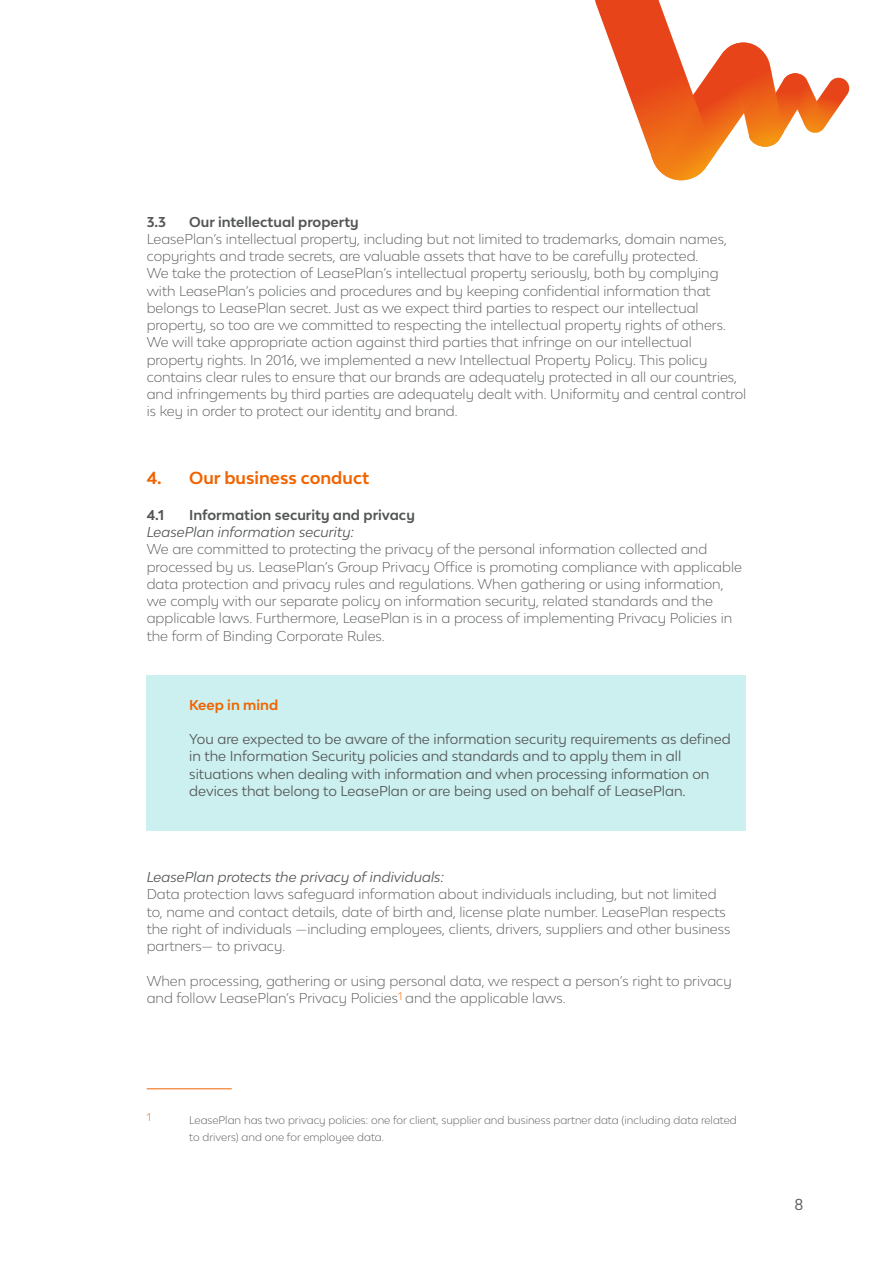
<style>
.page{position:relative;width:893px;height:1263px;background:#fff}
.page>*{position:absolute;margin:0;border:0;box-sizing:border-box;transform-origin:0 0}
.t1{font:700 16.5px "Lease Plan";color:#f06400}
.t2{font:15px "Lease Plan";color:#545656}
.t3{font:300 13.5px/17.2px "Lease Plan";color:#545656}
.t4{font:13.5px/17.2px "Lease Plan";color:#545656}
.t5{font:italic 13.5px "Lease Plan";color:#545656}
.t6{font:700 13.5px "Lease Plan";color:#545656}
.t7{font:700 13.5px "Lease Plan";color:#f06400}
.t8{font:300 10.5px/17.2px "Lease Plan";color:#545656}
.t9{font:300 10.5px "Lease Plan";color:#f06400}
</style>
<div class="page">
<svg style="left:595px;top:0;width:255px;height:180px"></svg>
<div style="left:147px;top:675px;width:599px;height:155px;background:#ccefef"></div>
<hr style="left:147px;top:1088px;width:85px;height:1px;background:#f06400">
<p class="t6" style="left:147px;top:213px;width:21px">3.3</p>
<p class="t6" style="left:189px;top:213px;width:171px">Our intellectual property</p>
<p class="t3" style="left:147px;top:230px;width:601px">LeasePlan’s intellectual property, including but not limited to trademarks, domain names, copyrights and trade secrets, are valuable assets that have to be carefully protected.<br>We take the protection of LeasePlan’s intellectual property seriously, both by complying with LeasePlan’s policies and procedures and by keeping confidential information that belongs to LeasePlan secret. Just as we expect third parties to respect our intellectual property, so too are we committed to respecting the intellectual property rights of others.<br>We will take appropriate action against third parties that infringe on our intellectual property rights. In 2016, we implemented a new Intellectual Property Policy. This policy contains clear rules to ensure that our brands are adequately protected in all our countries, and infringements by third parties are adequately dealt with. Uniformity and central control is key in order to protect our identity and brand.</p>
<p class="t1" style="left:147px;top:467px;width:224px">4. Our business conduct</p>
<p class="t6" style="left:147px;top:506px;width:19px">4.1</p>
<p class="t6" style="left:189px;top:506px;width:227px">Information security and privacy</p>
<p class="t5" style="left:147px;top:523px;width:209px">LeasePlan information security:</p>
<p class="t3" style="left:147px;top:540px;width:597px">We are committed to protecting the privacy of the personal information collected and processed by us. LeasePlan’s Group Privacy Office is promoting compliance with applicable data protection and privacy rules and regulations. When gathering or using information, we comply with our separate policy on information security, related standards and the applicable laws. Furthermore, LeasePlan is in a process of implementing Privacy Policies in the form of Binding Corporate Rules.</p>
<p class="t7" style="left:189px;top:696px;width:90px">Keep in mind</p>
<p class="t4" style="left:189px;top:730px;width:543px">You are expected to be aware of the information security requirements as defined in the Information Security policies and standards and to apply them in all situations when dealing with information and when processing information on devices that belong to LeasePlan or are being used on behalf of LeasePlan.</p>
<p class="t5" style="left:147px;top:868px;width:299px">LeasePlan protects the privacy of individuals:</p>
<p class="t3" style="left:147px;top:885px;width:585px">Data protection laws safeguard information about individuals including, but not limited to, name and contact details, date of birth and, license plate number. LeasePlan respects the right of individuals —including employees, clients, drivers, suppliers and other business partners— to privacy.</p>
<p class="t3" style="left:147px;top:972px;width:587px">When processing, gathering or using personal data, we respect a person’s right to privacy and follow LeasePlan’s Privacy Policies<sup>1</sup> and the applicable laws.</p>
<p class="t9" style="left:147px;top:1110px;width:6px">1</p>
<p class="t8" style="left:189px;top:1111px;width:549px">LeasePlan has two privacy policies: one for client, supplier and business partner data (including data related to drivers) and one for employee data.</p>
<p class="t2" style="left:794px;top:1194px;width:10px">8</p>
</div>
